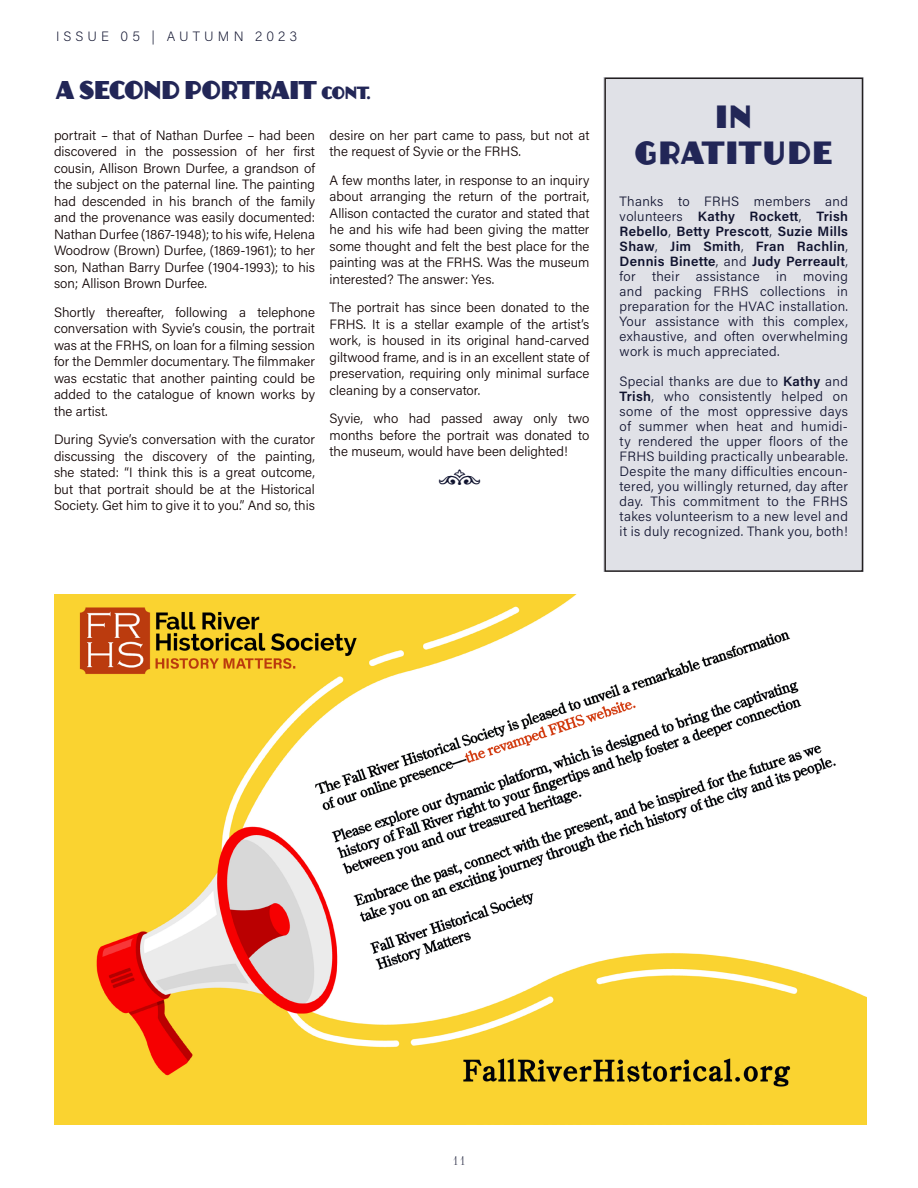
<style>
.page{position:relative;width:918px;height:1188px;background:#fff}
.page>*{position:absolute;margin:0;border:0;box-sizing:border-box;transform-origin:0 0}
.Story_Headline_-_Left_Align{font:30px "Anchor Jack";letter-spacing:.06em;color:#222657;scale:.9 1}
.SEPARATOR{font:30px "Vintage Decorative Signs 3";color:#0f122e}
.Story_Headline_-_Left_Align-2{font:24px "Anchor Jack";color:#222657;scale:.9 1}
.Body_Text_-_Left_Justify{font:300 13.5px/16.5px "Acumin Pro";color:#0e0000;text-align:justify}
.Body_Text_-_Left_Justify-2{font:300 13.5px/15px "Acumin Pro";letter-spacing:.025em;color:#0f122e;text-align:justify}
.t1{font:200 13.5px "Acumin Pro";letter-spacing:.3em;color:#0f122e}
.t2{font:300 12px "Essonnes Display";color:#0f122e}
.s1{font-size:16.5px}
.s2{font-weight:600}
</style>
<div class="page">
<img style="left:54px;top:594px;width:813px;height:530px">
<div style="left:603px;top:78px;width:261px;height:494px;background:#e0e1e7"></div>
<div style="left:604px;top:78px;width:259px;height:494px;border:2px solid #231f20"></div>
<p class="t1" style="left:56px;top:27px;width:243px">ISSUE 05 | AUTUMN 2023</p>
<p class="Story_Headline_-_Left_Align-2" style="left:55px;top:74px;width:353px">A SECOND PORTRAIT <span class="s1">CONT.</span></p>
<p class="Body_Text_-_Left_Justify" style="left:54px;top:126px;width:263px">portrait – that of Nathan Durfee – had been discovered in the possession of her first cousin, Allison Brown Durfee, a grandson of the subject on the paternal line. The painting had descended in his branch of the family and the provenance was easily documented:<br>Nathan Durfee (1867-1948); to his wife, Helena Woodrow (Brown) Durfee, (1869-1961); to her son, Nathan Barry Durfee (1904-1993); to his son; Allison Brown Durfee.</p>
<p class="Body_Text_-_Left_Justify" style="left:54px;top:303px;width:263px">Shortly thereafter, following a telephone conversation with Syvie’s cousin, the portrait was at the FRHS, on loan for a filming session for the Demmler documentary. The filmmaker was ecstatic that another painting could be added to the catalogue of known works by the artist.</p>
<p class="Body_Text_-_Left_Justify" style="left:54px;top:431px;width:263px">During Syvie’s conversation with the curator discussing the discovery of the painting, she stated: “I think this is a great outcome, but that portrait should be at the Historical Society. Get him to give it to you.” And so, this</p>
<p class="Body_Text_-_Left_Justify" style="left:330px;top:126px;width:261px">desire on her part came to pass, but not at the request of Syvie or the FRHS.</p>
<p class="Body_Text_-_Left_Justify" style="left:330px;top:171px;width:261px">A few months later, in response to an inquiry about arranging the return of the portrait, Allison contacted the curator and stated that he and his wife had been giving the matter some thought and felt the best place for the painting was at the FRHS. Was the museum interested? The answer: Yes.</p>
<p class="Body_Text_-_Left_Justify" style="left:330px;top:299px;width:261px">The portrait has since been donated to the FRHS. It is a stellar example of the artist’s work, is housed in its original hand-carved giltwood frame, and is in an excellent state of preservation, requiring only minimal surface cleaning by a conservator.</p>
<p class="Body_Text_-_Left_Justify" style="left:330px;top:410px;width:261px">Syvie, who had passed away only two months before the portrait was donated to the museum, would have been delighted!</p>
<p class="SEPARATOR" style="left:439px;top:457px;width:42px">N</p>
<p class="Story_Headline_-_Left_Align" style="left:715px;top:97px;width:42px">IN</p>
<p class="Story_Headline_-_Left_Align" style="left:635px;top:133px;width:220px">GRATITUDE</p>
<p class="Body_Text_-_Left_Justify-2" style="left:620px;top:194px;width:230px">Thanks to FRHS members and volunteers <span class="s2">Kathy Rockett</span>, <span class="s2">Trish Rebello</span>, <span class="s2">Betty Prescott</span>, <span class="s2">Suzie Mills Shaw</span>, <span class="s2">Jim Smith</span>, <span class="s2">Fran Rachlin</span>, <span class="s2">Dennis Binette</span>, and <span class="s2">Judy Perreault</span>, for their assistance in moving and packing FRHS collections in preparation for the HVAC installation.<br>Your assistance with this complex, exhaustive, and often overwhelming work is much appreciated.</p>
<p class="Body_Text_-_Left_Justify-2" style="left:620px;top:374px;width:230px">Special thanks are due to <span class="s2">Kathy</span> and <span class="s2">Trish</span>, who consistently helped on some of the most oppressive days of summer when heat and humidi&shy;ty rendered the upper floors of the FRHS building practically unbearable.<br>Despite the many difficulties encoun&shy;tered, you willingly returned, day after day. This commitment to the FRHS takes volunteerism to a new level and it is duly recognized. Thank you, both!</p>
<p class="t2" style="left:453px;top:1152px;width:13px">11</p>
</div>
